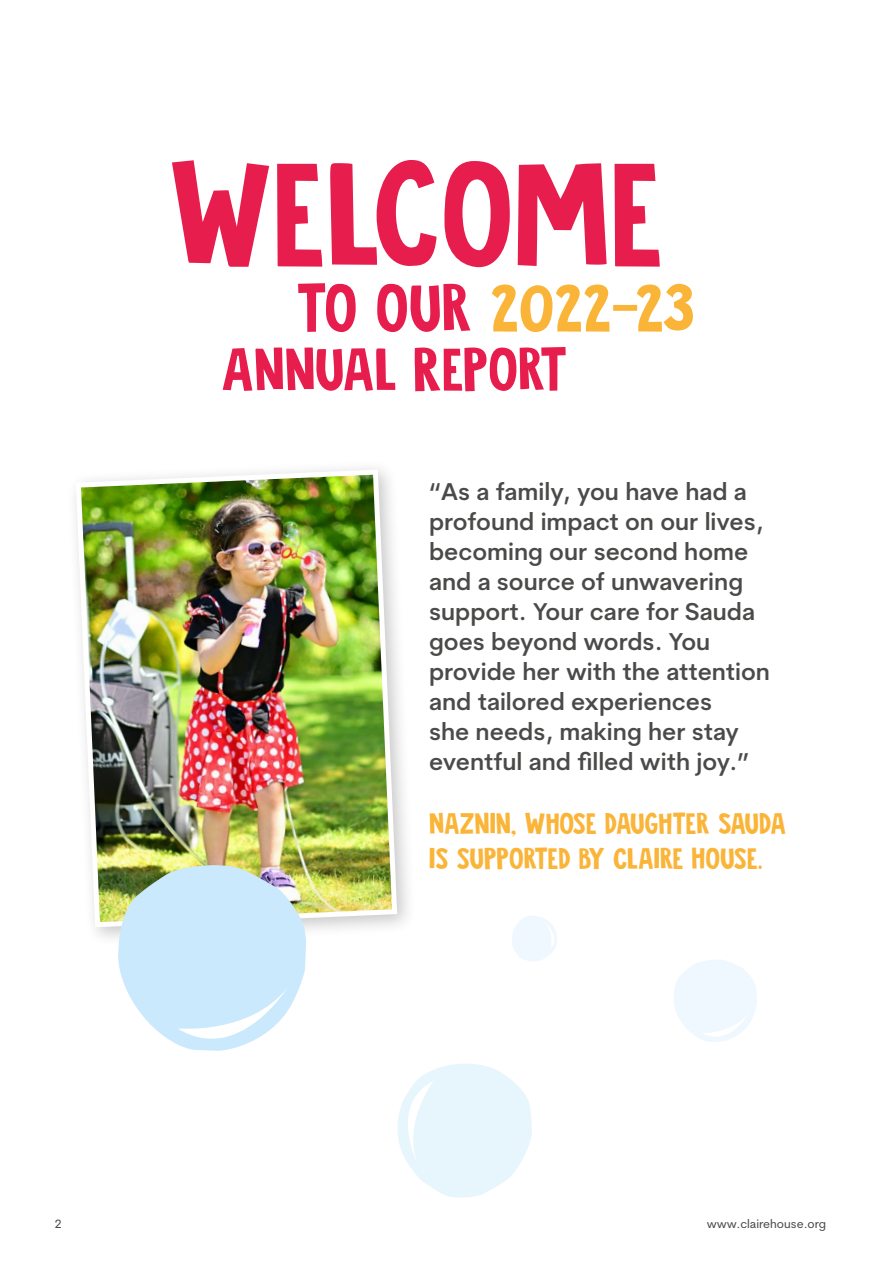
<style>
.page{position:relative;width:893px;height:1263px;background:#fff}
.page>*{position:absolute;margin:0;border:0;box-sizing:border-box;transform-origin:0 0}
.t1{font:132.15px "Jalebi";color:#e61d4d}
.t2{font:60px "Jalebi";color:#fab437}
.t3{font:54px "Jalebi";color:#e61d4d}
.t4{font:26.55px/34.5px "Jalebi";color:#fab437}
.t5{font:600 24px/30px "Cerebri Sans";color:#4a4a49}
.t6{font:12px "Cerebri Sans";color:#4a4a49}
.s1{color:#e61d4d}
</style>
<div class="page">
<img style="left:75px;top:468px;width:325px;height:462px">
<svg style="left:117px;top:862px;width:192px;height:189px"></svg>
<svg style="left:674px;top:960px;width:83px;height:82px"></svg>
<svg style="left:512px;top:916px;width:45px;height:45px"></svg>
<svg style="left:397px;top:1064px;width:135px;height:134px"></svg>
<h1 class="t1" style="left:168px;top:119px;width:497px">WELCOME</h1>
<h2 class="t2" style="left:296px;top:265px;width:400px"><span class="s1">TO OUR</span> 2022-23</h2>
<h3 class="t3" style="left:221px;top:330px;width:348px">ANNUAL REPORT</h3>
<p class="t5" style="left:429px;top:477px;width:342px">“As a family, you have had a profound impact on our lives, becoming our second home and a source of unwavering support. Your care for Sauda goes beyond words. You provide her with the attention and tailored experiences<br>she needs, making her stay eventful and filled with joy.”</p>
<p class="t4" style="left:429px;top:805px;width:359px">NAZNIN, WHOSE DAUGHTER SAUDA<br>IS SUPPORTED BY CLAIRE HOUSE.</p>
<p class="t6" style="left:55px;top:1217px;width:8px">2</p>
<p class="t6" style="left:707px;top:1217px;width:121px">www.clairehouse.org</p>
</div>
